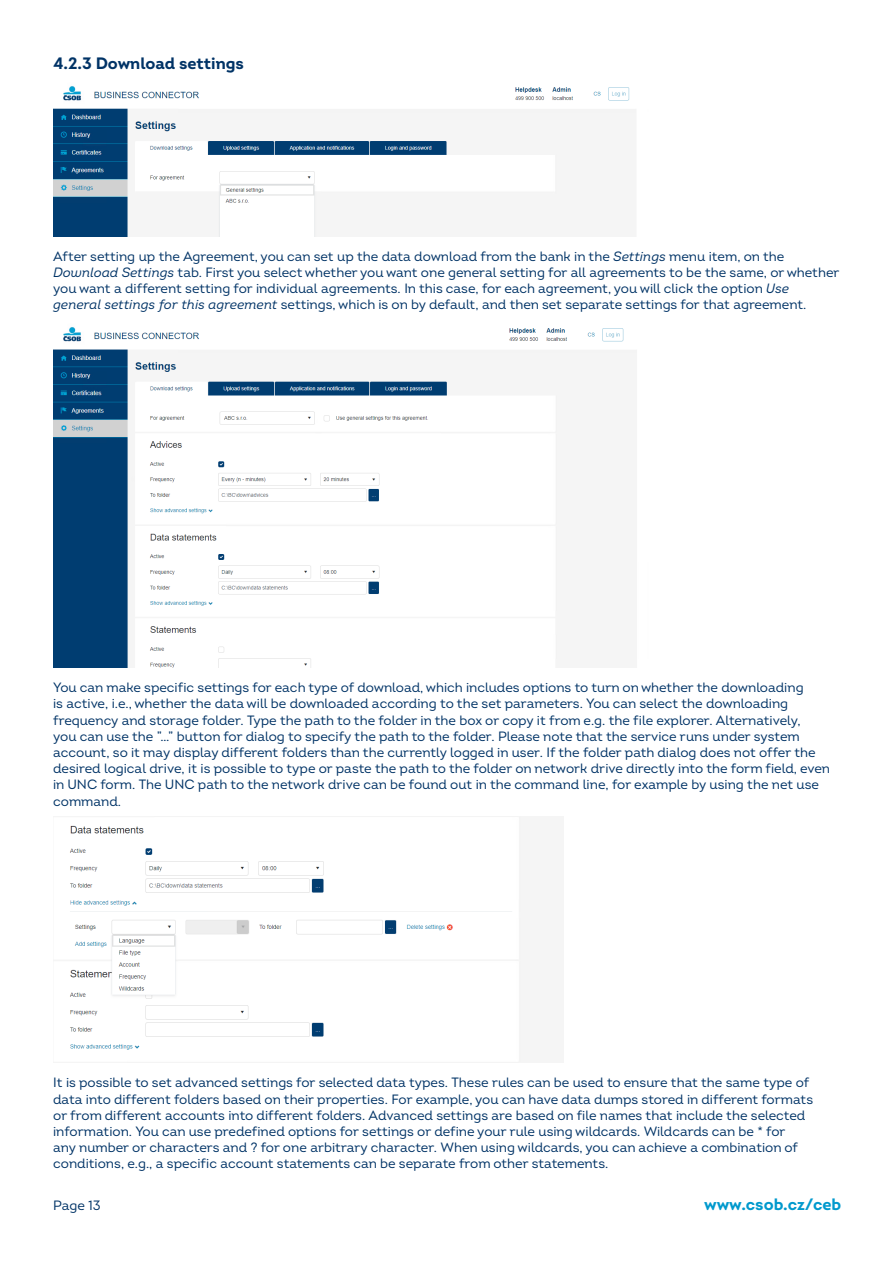
<style>
.page{position:relative;width:893px;height:1263px;background:#fff}
.page>*{position:absolute;margin:0;border:0;box-sizing:border-box;transform-origin:0 0}
.podnadpis_x_x_x{font:700 16.5px "Intro";color:#036}
.t1{font:700 16.5px "Intro";color:#0099cd}
.normal_text{font:13.5px/16.2px "Intro";color:#036}
.s1{font-style:italic}
</style>
<div class="page">
<img style="left:53px;top:86px;width:583px;height:150px">
<img style="left:53px;top:327px;width:584px;height:340px">
<img style="left:70px;top:817px;width:451px;height:246px">
<p class="podnadpis_x_x_x" style="left:53px;top:52px;width:192px">4.2.3 Download settings</p>
<p class="normal_text" style="left:53px;top:248px;width:788px">After setting up the Agreement, you can set up the data download from the bank in the <span class="s1">Settings</span> menu item, on the <span class="s1">Download Settings</span> tab. First you select whether you want one general setting for all agreements to be the same, or whether you want a different setting for individual agreements. In this case, for each agreement, you will click the option <span class="s1">Use general settings for this agreement</span> settings, which is on by default, and then set separate settings for that agreement.</p>
<p class="normal_text" style="left:53px;top:679px;width:778px">You can make specific settings for each type of download, which includes options to turn on whether the downloading<br>is active, i.e., whether the data will be downloaded according to the set parameters. You can select the downloading frequency and storage folder. Type the path to the folder in the box or copy it from e.g. the file explorer. Alternatively,<br>you can use the ”…” button for dialog to specify the path to the folder. Please note that the service runs under system account, so it may display different folders than the currently logged in user. If the folder path dialog does not offer the desired logical drive, it is possible to type or paste the path to the folder on network drive directly into the form field, even in UNC form. The UNC path to the network drive can be found out in the command line, for example by using the net use command.</p>
<p class="normal_text" style="left:53px;top:1074px;width:761px">It is possible to set advanced settings for selected data types. These rules can be used to ensure that the same type of data into different folders based on their properties. For example, you can have data dumps stored in different formats or from different accounts into different folders. Advanced settings are based on file names that include the selected information. You can use predefined options for settings or define your rule using wildcards. Wildcards can be * for<br>any number or characters and ? for one arbitrary character. When using wildcards, you can achieve a combination of conditions, e.g., a specific account statements can be separate from other statements.</p>
<p class="normal_text" style="left:53px;top:1197px;width:49px">Page 13</p>
<p class="t1" style="left:704px;top:1194px;width:139px">www.csob.cz/ceb</p>
</div>
